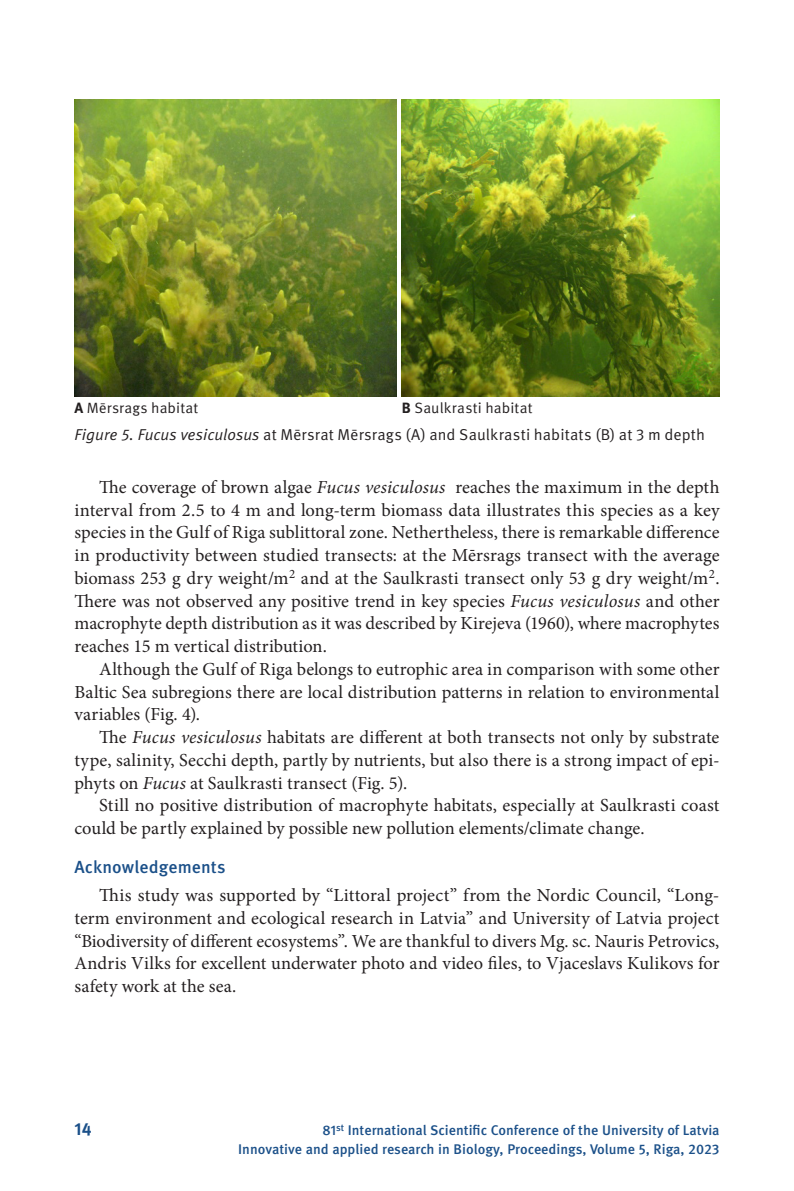
<style>
.page{position:relative;width:794px;height:1191px;background:#fff}
.page>*{position:absolute;margin:0;border:0;box-sizing:border-box;transform-origin:0 0}
.Pamatteksts{font:18.38px/22.8px "Minion Pro";letter-spacing:.005em;color:#231f20;text-align:justify}
.Virsraksts_2{font:500 17.5px "Meta Pro";letter-spacing:.005em;color:#1b5089}
.t1{font:700 17.5px "Meta Pro";color:#1b5089}
.Attels_paraksts{font:15.75px "Meta Pro";letter-spacing:.01em;color:#231f20}
.Tabulas_teksts{font:14.88px "Meta Pro";letter-spacing:.01em;color:#231f20}
.t2{font:500 14px/19.2px "Meta Pro";color:#1b5089;text-align:right}
.s1{font-weight:700}
.s2{font-style:italic}
</style>
<div class="page">
<img style="left:74px;top:99px;width:323px;height:298px">
<img style="left:402px;top:99px;width:317px;height:298px">
<p class="Tabulas_teksts" style="left:74px;top:398px;width:125px"><span class="s1">A</span> Mērsrags habitat</p>
<p class="Tabulas_teksts" style="left:402px;top:398px;width:132px"><span class="s1">B</span> Saulkrasti habitat</p>
<p class="Attels_paraksts" style="left:74px;top:425px;width:632px"><span class="s2">Figure 5. Fucus vesiculosus</span> at Mērsrat Mērsrags (A) and Saulkrasti habitats (B) at 3 m depth</p>
<p class="Pamatteksts" style="left:74px;top:476px;width:646px;text-indent:25px">The coverage of brown algae <span class="s2">Fucus vesiculosus</span> reaches the maximum in the depth interval from 2.5 to 4 m and long-term biomass data illustrates this species as a key species in the Gulf of Riga sublittoral zone. Nethertheless, there is remarkable difference in productivity between studied transects: at the Mērsrags transect with the average biomass 253 g dry weight/m<sup>2</sup> and at the Saulkrasti transect only 53 g dry weight/m<sup>2</sup>.<br>There was not observed any positive trend in key species <span class="s2">Fucus vesiculosus</span> and other macrophyte depth distribution as it was described by Kirejeva (1960), where macrophytes reaches 15 m vertical distribution.</p>
<p class="Pamatteksts" style="left:74px;top:658px;width:646px;text-indent:25px">Although the Gulf of Riga belongs to eutrophic area in comparison with some other Baltic Sea subregions there are local distribution patterns in relation to environmental variables (Fig. 4).</p>
<p class="Pamatteksts" style="left:74px;top:726px;width:646px;text-indent:25px">The <span class="s2">Fucus vesiculosus</span> habitats are different at both transects not only by substrate type, salinity, Secchi depth, partly by nutrients, but also there is a strong impact of epi&shy;phyts on <span class="s2">Fucus</span> at Saulkrasti transect (Fig. 5).</p>
<p class="Pamatteksts" style="left:74px;top:794px;width:646px;text-indent:25px">Still no positive distribution of macrophyte habitats, especially at Saulkrasti coast could be partly explained by possible new pollution elements/climate change.</p>
<p class="Virsraksts_2" style="left:74px;top:856px;width:153px">Acknowledgements</p>
<p class="Pamatteksts" style="left:74px;top:884px;width:646px;text-indent:25px">This study was supported by “Littoral project” from the Nordic Council, “Long&shy;term environment and ecological research in Latvia” and University of Latvia project “Biodiversity of different ecosystems”. We are thankful to divers Mg. sc. Nauris Petrovics, Andris Vilks for excellent underwater photo and video files, to Vjaceslavs Kulikovs for safety work at the sea.</p>
<p class="t1" style="left:74px;top:1117px;width:19px">14</p>
<p class="t2" style="left:238px;top:1120px;width:483px">81<sup>st</sup> International Scientific Conference of the University of Latvia<br>Innovative and applied research in Biology, Proceedings, Volume 5, Riga, 2023</p>
</div>
